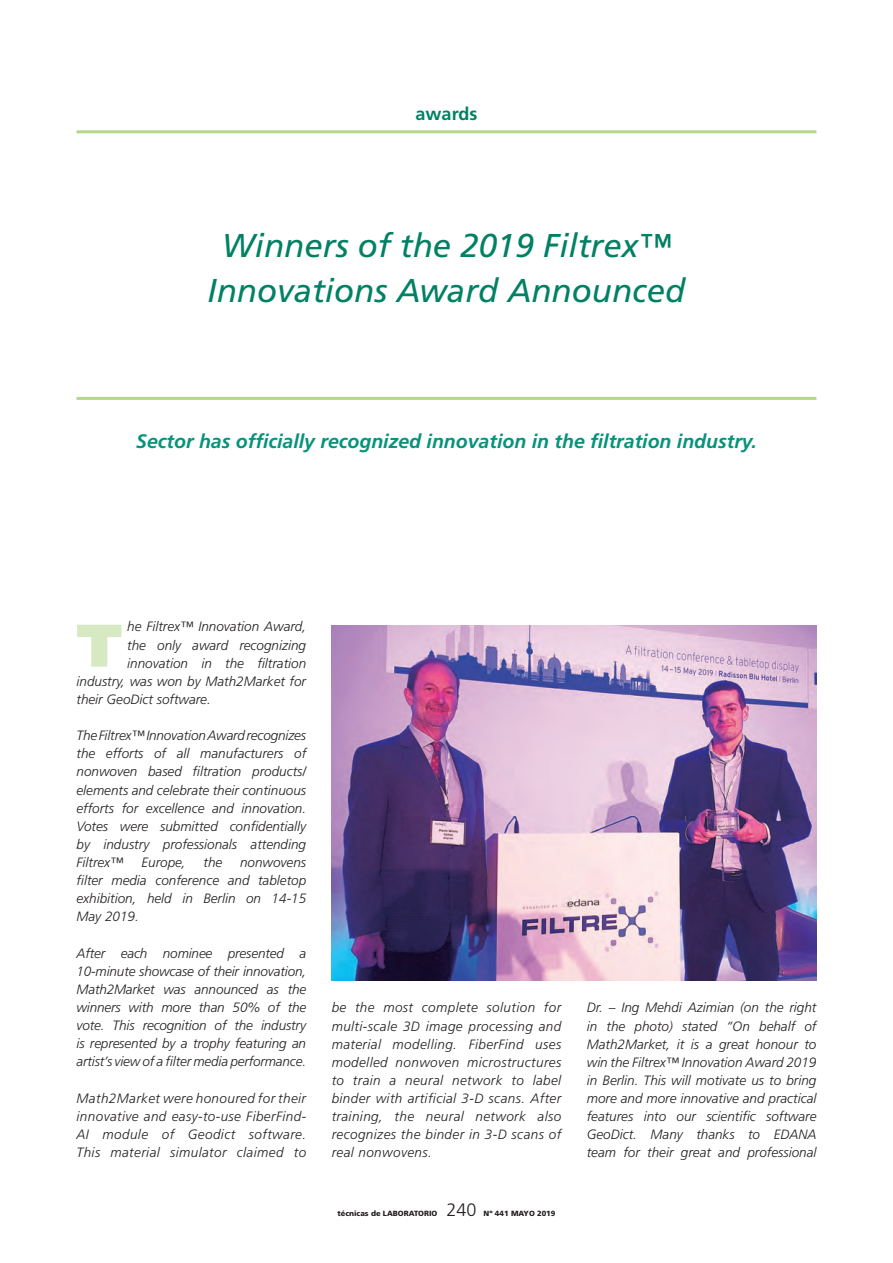
<style>
.page{position:relative;width:893px;height:1263px;background:#fff}
.page>*{position:absolute;margin:0;border:0;box-sizing:border-box;transform-origin:0 0}
.t1{font:900 60px "Frutiger";color:#d7e9c2}
.Titolar{font:italic 33px "Frutiger";color:#008164}
.Entradeta{font:italic 700 19.5px "Frutiger";color:#05937b}
.t2{font:700 18px "Frutiger";color:#008164}
.t3{font:300 18px "Frutiger";color:#231f20}
.Texto_base_TL_-_Copi{font:italic 300 13.5px/18.1px "Frutiger";color:#231f20;text-align:justify}
.t4{font:900 7.5px "Frutiger";color:#231f20}
</style>
<div class="page">
<hr style="left:77px;top:130px;width:739px;height:3px;background:#b3d78b">
<hr style="left:77px;top:397px;width:739px;height:3px;background:#b3d78b">
<img style="left:332px;top:625px;width:484px;height:356px">
<h3 class="t2" style="left:416px;top:103px;width:63px">awards</h3>
<p class="Titolar" style="left:222px;top:226px;width:450px">Winners of the 2019 Filtrex™</p>
<p class="Titolar" style="left:208px;top:271px;width:479px">Innovations Award Announced</p>
<p class="Entradeta" style="left:136px;top:429px;width:622px">Sector has officially recognized innovation in the filtration industry.</p>
<p class="Texto_base_TL_-_Copi" style="left:127px;top:618px;width:180px">he Filtrex™ Innovation Award,</p>
<p class="Texto_base_TL_-_Copi" style="left:127px;top:636px;width:180px">the only award recognizing</p>
<p class="Texto_base_TL_-_Copi" style="left:127px;top:654px;width:180px">innovation in the filtration</p>
<p class="Texto_base_TL_-_Copi" style="left:77px;top:672px;width:231px">industry, was won by Math2Market for</p>
<p class="Texto_base_TL_-_Copi" style="left:77px;top:690px;width:136px">their GeoDict software.</p>
<p class="Texto_base_TL_-_Copi" style="left:77px;top:726px;width:231px">The Filtrex™ Innovation Award recognizes the efforts of all manufacturers of nonwoven based filtration products/ elements and celebrate their continuous efforts for excellence and innovation.<br>Votes were submitted confidentially by industry professionals attending Filtrex™</p>
<p class="t1" style="left:77px;top:609px;width:47px">T</p>
<p class="Texto_base_TL_-_Copi" style="left:141px;top:853px;width:46px">Europe,</p>
<p class="Texto_base_TL_-_Copi" style="left:204px;top:853px;width:20px">the</p>
<p class="Texto_base_TL_-_Copi" style="left:77px;top:853px;width:231px;text-indent:164px">nonwovens filter media conference and tabletop exhibition, held in Berlin on 14-15<br>May 2019.</p>
<p class="Texto_base_TL_-_Copi" style="left:77px;top:944px;width:231px">After each nominee presented a 10-minute showcase of their innovation, Math2Market was announced as the winners with more than 50% of the vote. This recognition of the industry is represented by a trophy featuring an artist’s view of a filter media performance.</p>
<p class="Texto_base_TL_-_Copi" style="left:77px;top:1089px;width:231px">Math2Market were honoured for their innovative and easy-to-use FiberFind-AI module of Geodict software.<br>This material simulator claimed to</p>
<p class="Texto_base_TL_-_Copi" style="left:332px;top:999px;width:231px">be the most complete solution for multi-scale 3D image processing and material modelling. FiberFind uses modelled nonwoven microstructures to train a neural network to label binder with artificial 3-D scans. After training, the neural network also recognizes the binder in 3-D scans of real nonwovens.</p>
<p class="Texto_base_TL_-_Copi" style="left:587px;top:998px;width:231px">Dr. – Ing Mehdi Azimian (on the right in the photo) stated “On behalf of Math2Market, it is a great honour to win the Filtrex™ Innovation Award 2019 in Berlin. This will motivate us to bring more and more innovative and practical features into our scientific software GeoDict. Many thanks to EDANA team for their great and professional</p>
<p class="t4" style="left:337px;top:1209px;width:101px">técnicas de LABORATORIO</p>
<p class="t3" style="left:447px;top:1200px;width:32px">240</p>
<p class="t4" style="left:484px;top:1209px;width:73px">Nº 441 MAYO 2019</p>
</div>
